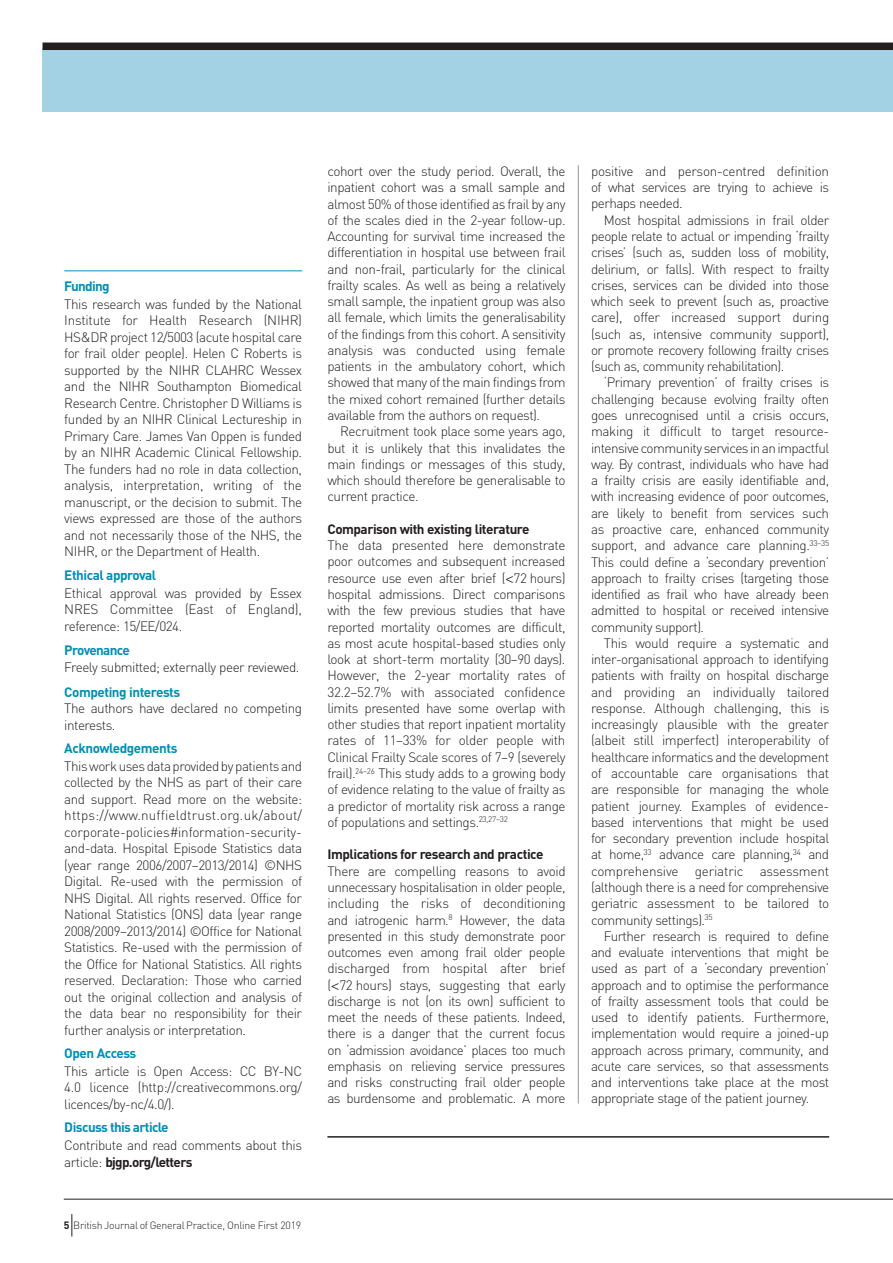
<style>
.page{position:relative;width:893px;height:1263px;background:#fff}
.page>*{position:absolute;margin:0;border:0;box-sizing:border-box;transform-origin:0 0}
.t1{font:300 13.5px/16.2px "DIN";letter-spacing:-.035em;color:#231f20;text-align:justify}
.t2{font:700 13.5px "DIN";letter-spacing:-.035em;color:#008fb3}
.t3{font:700 13.5px "DIN";letter-spacing:-.035em;color:#231f20}
.t4{font:300 10.5px "DIN";letter-spacing:-.025em;color:#231f20}
.s1{font-weight:700}
.s2{font-family:"Helvetica"}
</style>
<div class="page">
<div style="left:43px;top:48px;width:850px;height:64px;background:#a2d2e3"></div>
<div style="left:43px;top:43px;width:850px;height:7px;background:#231f20"></div>
<hr style="left:578px;top:165px;width:1px;height:938px;background:#939598">
<hr style="left:64px;top:270px;width:238px;height:1px;background:#008fb3">
<hr style="left:327px;top:1136px;width:502px;height:1px;background:#231f20">
<hr style="left:64px;top:1199px;width:829px;height:1px;background:#231f20">
<svg style="left:71px;top:1214px;width:1px;height:22px"></svg>
<p class="t2" style="left:64px;top:277px;width:47px">Funding</p>
<p class="t1" style="left:64px;top:296px;width:239px">This research was funded by the National Institute for Health Research (NIHR)<br>HS&amp;DR project 12/5003 (acute hospital care for frail older people). Helen C Roberts is supported by the NIHR CLAHRC Wessex and the NIHR Southampton Biomedical Research Centre. Christopher D Williams is funded by an NIHR Clinical Lectureship in Primary Care. James Van Oppen is funded by an NIHR Academic Clinical Fellowship.<br>The funders had no role in data collection, analysis, interpretation, writing of the manuscript, or the decision to submit. The views expressed are those of the authors and not necessarily those of the NHS, the NIHR, or the Department of Health.</p>
<p class="t2" style="left:64px;top:566px;width:94px">Ethical approval</p>
<p class="t1" style="left:64px;top:584px;width:239px">Ethical approval was provided by Essex NRES Committee (East of England), reference: 15/EE/024.</p>
<p class="t2" style="left:64px;top:642px;width:67px">Provenance</p>
<p class="t1" style="left:64px;top:659px;width:237px">Freely submitted; externally peer reviewed.</p>
<p class="t2" style="left:64px;top:683px;width:117px">Competing interests</p>
<p class="t1" style="left:64px;top:700px;width:239px">The authors have declared no competing interests.</p>
<p class="t2" style="left:64px;top:739px;width:115px">Acknowledgements</p>
<p class="t1" style="left:64px;top:757px;width:239px">This work uses data provided by patients and collected by the NHS as part of their care and support. Read more on the website: https://www.nuffieldtrust.org.uk/about/ corporate-policies#information-security&shy;and-data. Hospital Episode Statistics data (year range 2006/2007–2013/2014) ©NHS Digital. Re-used with the permission of NHS Digital. All rights reserved. Office for National Statistics (ONS) data (year range 2008/2009–2013/2014) ©Office for National Statistics. Re-used with the permission of the Office for National Statistics. All rights reserved. Declaration: Those who carried out the original collection and analysis of the data bear no responsibility for their further analysis or interpretation.</p>
<p class="t2" style="left:64px;top:1044px;width:74px">Open Access</p>
<p class="t1" style="left:64px;top:1063px;width:239px">This article is Open Access: CC BY-NC 4.0 licence (http://creativecommons.org/ licences/by-nc/4.0/).</p>
<p class="t2" style="left:64px;top:1119px;width:106px">Discuss this article</p>
<p class="t1" style="left:64px;top:1137px;width:239px">Contribute and read comments about this article: <span class="s1">bjgp.org/letters</span></p>
<p class="t4" style="left:64px;top:1218px;width:239px"><span class="s1">5</span> British Journal of General Practice, Online First 2019</p>
<p class="t1" style="left:327px;top:163px;width:240px">cohort over the study period. Overall, the inpatient cohort was a small sample and almost 50% of those identified as frail by any of the scales died in the 2-year follow-up.<br>Accounting for survival time increased the differentiation in hospital use between frail and non-frail, particularly for the clinical frailty scales. As well as being a relatively small sample, the inpatient group was also all female, which limits the generalisability of the findings from this cohort. A sensitivity analysis was conducted using female patients in the ambulatory cohort, which showed that many of the main findings from the mixed cohort remained (further details available from the authors on request).</p>
<p class="t1" style="left:327px;top:423px;width:240px;text-indent:13px">Recruitment took place some years ago, but it is unlikely that this invalidates the main findings or messages of this study, which should therefore be generalisable to current practice.</p>
<p class="t3" style="left:327px;top:520px;width:204px">Comparison with existing literature</p>
<p class="t1" style="left:327px;top:537px;width:240px">The data presented here demonstrate poor outcomes and subsequent increased resource use even after brief (<span class="s2">&lt;</span>72 hours) hospital admissions. Direct comparisons with the few previous studies that have reported mortality outcomes are difficult, as most acute hospital-based studies only look at short-term mortality (30–90 days).<br>However, the 2-year mortality rates of 32.2–52.7% with associated confidence limits presented have some overlap with other studies that report inpatient mortality rates of 11–33% for older people with Clinical Frailty Scale scores of 7–9 (severely frail).<sup>24–26</sup> This study adds to a growing body of evidence relating to the value of frailty as a predictor of mortality risk across a range of populations and settings.<sup>23,27–32</sup></p>
<p class="t3" style="left:327px;top:846px;width:217px">Implications for research and practice</p>
<p class="t1" style="left:327px;top:863px;width:240px">There are compelling reasons to avoid unnecessary hospitalisation in older people, including the risks of deconditioning and iatrogenic harm.<sup>8</sup> However, the data presented in this study demonstrate poor outcomes even among frail older people discharged from hospital after brief (<span class="s2">&lt;</span>72 hours) stays, suggesting that early discharge is not (on its own) sufficient to meet the needs of these patients. Indeed, there is a danger that the current focus on ‘admission avoidance’ places too much emphasis on relieving service pressures and risks constructing frail older people as burdensome and problematic. A more</p>
<p class="t1" style="left:591px;top:163px;width:240px">positive and person-centred definition of what services are trying to achieve is perhaps needed.</p>
<p class="t1" style="left:591px;top:212px;width:240px;text-indent:13px">Most hospital admissions in frail older people relate to actual or impending ‘frailty crises’ (such as, sudden loss of mobility, delirium, or falls). With respect to frailty crises, services can be divided into those which seek to prevent (such as, proactive care), offer increased support during (such as, intensive community support), or promote recovery following frailty crises (such as, community rehabilitation).</p>
<p class="t1" style="left:591px;top:374px;width:240px;text-indent:13px">‘Primary prevention’ of frailty crises is challenging because evolving frailty often goes unrecognised until a crisis occurs, making it difficult to target resource&shy;intensive community services in an impactful way. By contrast, individuals who have had a frailty crisis are easily identifiable and, with increasing evidence of poor outcomes, are likely to benefit from services such as proactive care, enhanced community support, and advance care planning.<sup>33–35<br></sup>This could define a ‘secondary prevention’ approach to frailty crises (targeting those identified as frail who have already been admitted to hospital or received intensive community support).</p>
<p class="t1" style="left:591px;top:635px;width:240px;text-indent:13px">This would require a systematic and inter-organisational approach to identifying patients with frailty on hospital discharge and providing an individually tailored response. Although challenging, this is increasingly plausible with the greater (albeit still imperfect) interoperability of healthcare informatics and the development of accountable care organisations that are responsible for managing the whole patient journey. Examples of evidence&shy;based interventions that might be used for secondary prevention include hospital at home,<sup>33</sup> advance care planning,<sup>34</sup> and comprehensive geriatric assessment (although there is a need for comprehensive geriatric assessment to be tailored to community settings).<sup>35</sup></p>
<p class="t1" style="left:591px;top:928px;width:240px;text-indent:13px">Further research is required to define and evaluate interventions that might be used as part of a ‘secondary prevention’ approach and to optimise the performance of frailty assessment tools that could be used to identify patients. Furthermore, implementation would require a joined-up approach across primary, community, and acute care services, so that assessments and interventions take place at the most appropriate stage of the patient journey.</p>
</div>
